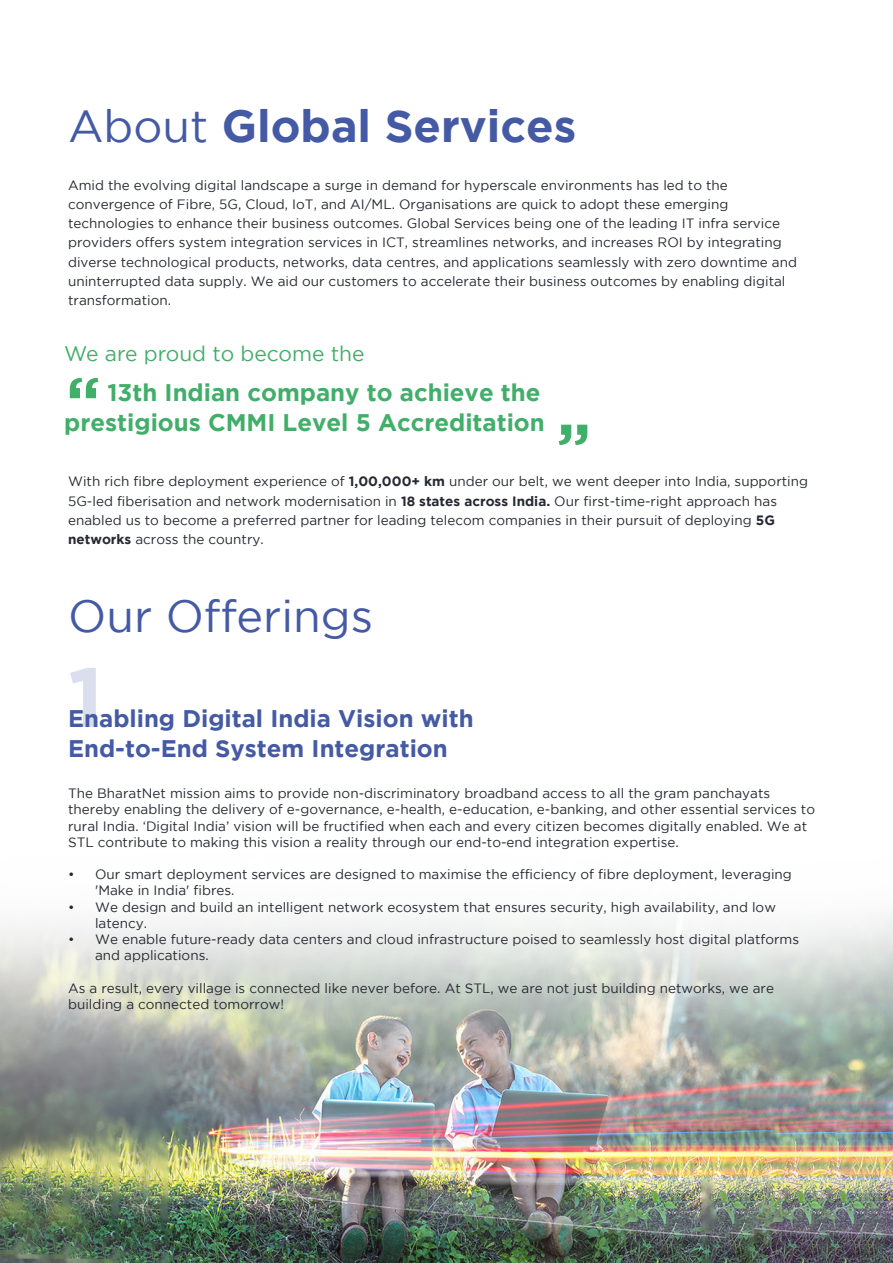
<style>
.page{position:relative;width:893px;height:1263px;background:#fff}
.page>*{position:absolute;margin:0;border:0;box-sizing:border-box;transform-origin:0 0}
.t1{font:700 84px "Gotham";color:#455aa4}
.t2{font:700 45px "Gotham";color:#455aa4}
.t3{font:45px "Gotham";color:#455aa4}
.t4{font:700 24px/30.3px "Gotham";color:#41ae6a;text-align:right}
.t5{font:700 24px/30.3px "Gotham";color:#455aa4}
.t6{font:21px "Gotham";color:#41ae6a}
.t7{font:13.5px/19.2px "Gotham";color:#262931}
.s1{font-weight:400}
.s2{font-weight:700}
</style>
<div class="page">
<img style="left:0;top:377px;width:893px;height:886px">
<svg style="left:70px;top:378px;width:28px;height:20px"></svg>
<svg style="left:559px;top:425px;width:28px;height:20px"></svg>
<h2 class="t2" style="left:68px;top:101px;width:510px"><span class="s1">About</span> Global Services</h2>
<p class="t7" style="left:68px;top:175px;width:730px">Amid the evolving digital landscape a surge in demand for hyperscale environments has led to the convergence of Fibre, 5G, Cloud, IoT, and AI/ML. Organisations are quick to adopt these emerging technologies to enhance their business outcomes. Global Services being one of the leading IT infra service providers offers system integration services in ICT, streamlines networks, and increases ROI by integrating diverse technological products, networks, data centres, and applications seamlessly with zero downtime and uninterrupted data supply. We aid our customers to accelerate their business outcomes by enabling digital transformation.</p>
<h3 class="t6" style="left:64px;top:341px;width:302px">We are proud to become the</h3>
<h3 class="t4" style="left:64px;top:376px;width:482px">13th Indian company to achieve the prestigious CMMI Level 5 Accreditation</h3>
<p class="t7" style="left:68px;top:472px;width:741px">With rich fibre deployment experience of <span class="s2">1,00,000+ km</span> under our belt, we went deeper into India, supporting 5G-led fiberisation and network modernisation in <span class="s2">18 states across India.</span> Our first-time-right approach has enabled us to become a preferred partner for leading telecom companies in their pursuit of deploying <span class="s2">5G networks</span> across the country.</p>
<h2 class="t3" style="left:68px;top:592px;width:307px">Our Offerings</h2>
<h1 class="t1" style="left:68px;top:649px;width:37px">1</h1>
<h3 class="t5" style="left:68px;top:702px;width:407px">Enabling Digital India Vision with<br>End-to-End System Integration</h3>
<p class="t7" style="left:68px;top:785px;width:748px;line-height:16.2px">The BharatNet mission aims to provide non-discriminatory broadband access to all the gram panchayats thereby enabling the delivery of e-governance, e-health, e-education, e-banking, and other essential services to rural India. ‘Digital India’ vision will be fructified when each and every citizen becomes digitally enabled. We at STL contribute to making this vision a reality through our end-to-end integration expertise.</p>
<p class="t7" style="left:95px;top:866px;width:698px;line-height:16.2px;text-indent:-27px">• Our smart deployment services are designed to maximise the efficiency of fibre deployment, leveraging 'Make in India' fibres.</p>
<p class="t7" style="left:95px;top:898px;width:682px;line-height:16.2px;text-indent:-27px">• We design and build an intelligent network ecosystem that ensures security, high availability, and low latency.</p>
<p class="t7" style="left:95px;top:931px;width:706px;line-height:16.2px;text-indent:-27px">• We enable future-ready data centers and cloud infrastructure poised to seamlessly host digital platforms and applications.</p>
<p class="t7" style="left:68px;top:979px;width:707px;line-height:16.2px">As a result, every village is connected like never before. At STL, we are not just building networks, we are building a connected tomorrow!</p>
</div>
